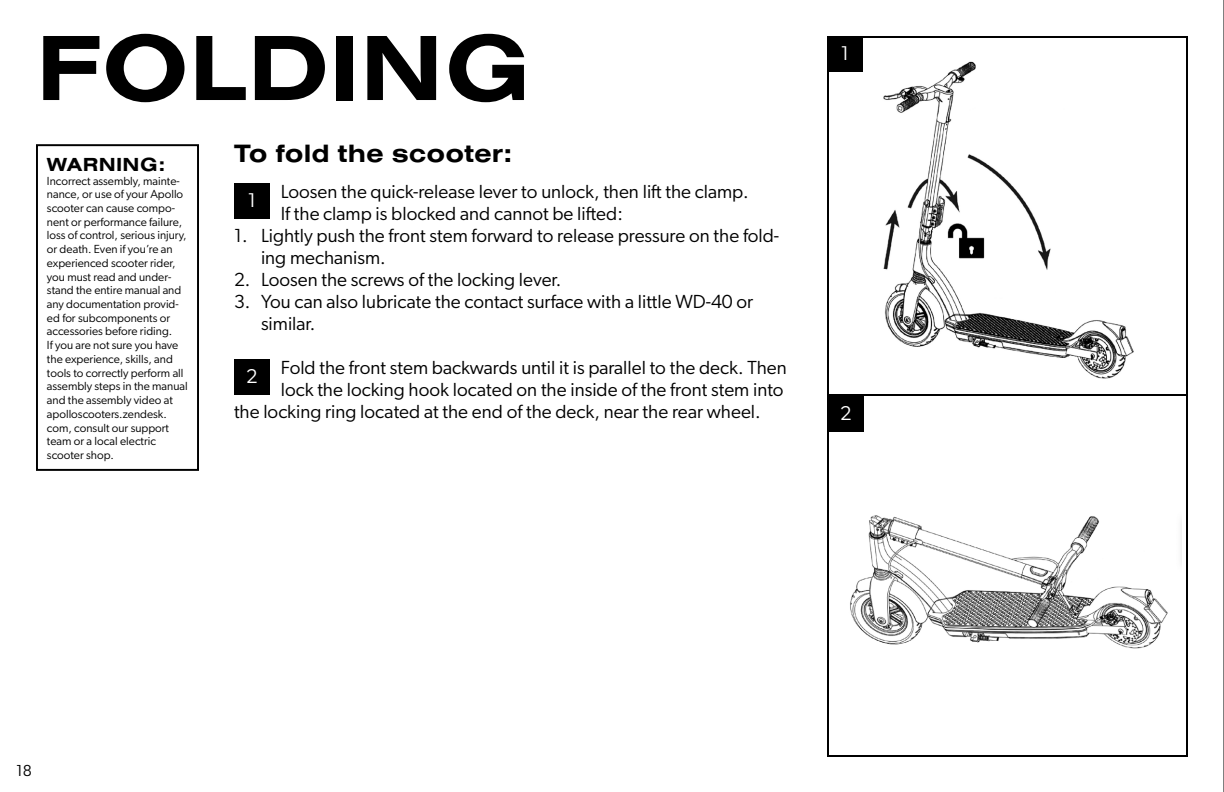
<style>
.page{position:relative;width:1224px;height:792px;background:#fff}
.page>*{position:absolute;margin:0;border:0;box-sizing:border-box;transform-origin:0 0}
.page_title___H1{font:700 96px "Nimbus San Ext";color:#000}
.subtitle___H3{font:700 26px "Nimbus San Ext";color:#000}
.graphic_number{font:20px "Gibson";color:#fff}
.in-paragraph_title{font:700 19.6px "Nimbus San Ext";letter-spacing:.01em;color:#000}
.t1{font:19px/22px "Gibson";color:#000}
.t2{font:16px "Gibson";color:#000}
.warning__small{font:11.8px/13.8px "Gibson";color:#000}
</style>
<div class="page">
<hr style="left:1223px;top:0;width:1px;height:792px;background:#000">
<div style="left:234px;top:183px;width:36px;height:36px;background:#000"></div>
<div style="left:234px;top:359px;width:36px;height:36px;background:#000"></div>
<img style="left:883px;top:61px;width:251px;height:318px">
<div style="left:827px;top:36px;width:361px;height:360px;border:2px solid #000"></div>
<img style="left:850px;top:515px;width:318px;height:134px">
<div style="left:827px;top:394px;width:361px;height:363px;border:2px solid #000"></div>
<div style="left:827px;top:36px;width:36px;height:36px;background:#000"></div>
<div style="left:828px;top:396px;width:36px;height:36px;background:#000"></div>
<div style="left:36px;top:144px;width:163px;height:327px;border:2px solid #000"></div>
<p class="page_title___H1" style="left:36px;top:3px;width:496px">FOLDING</p>
<p class="in-paragraph_title" style="left:47px;top:151px;width:119px">WARNING:</p>
<p class="warning__small" style="left:47px;top:173px;width:142px">Incorrect assembly, mainte&shy;nance, or use of your Apollo scooter can cause compo&shy;nent or performance failure, loss of control, serious injury, or death. Even if you’re an experienced scooter rider, you must read and under&shy;stand the entire manual and any documentation provid&shy;ed for subcomponents or accessories before riding.<br>If you are not sure you have the experience, skills, and tools to correctly perform all assembly steps in the manual and the assembly video at apolloscooters.zendesk. com, consult our support team or a local electric scooter shop.</p>
<p class="subtitle___H3" style="left:234px;top:135px;width:279px">To fold the scooter:</p>
<p class="graphic_number" style="left:248px;top:188px;width:10px">1</p>
<p class="t1" style="left:281px;top:180px;width:469px">Loosen the quick-release lever to unlock, then lift the clamp.</p>
<p class="t1" style="left:281px;top:202px;width:344px">If the clamp is blocked and cannot be lifted:</p>
<p class="t1" style="left:261px;top:224px;width:520px;text-indent:-27px">1. Lightly push the front stem forward to release pressure on the fold&shy;ing mechanism.</p>
<p class="t1" style="left:234px;top:268px;width:329px">2. Loosen the screws of the locking lever.</p>
<p class="t1" style="left:261px;top:290px;width:494px;text-indent:-27px">3. You can also lubricate the contact surface with a little WD-40 or similar.</p>
<p class="t1" style="left:281px;top:356px;width:508px">Fold the front stem backwards until it is parallel to the deck. Then</p>
<p class="t1" style="left:281px;top:378px;width:504px">lock the locking hook located on the inside of the front stem into</p>
<p class="t1" style="left:234px;top:400px;width:528px">the locking ring located at the end of the deck, near the rear wheel.</p>
<p class="graphic_number" style="left:246px;top:364px;width:13px">2</p>
<p class="graphic_number" style="left:841px;top:41px;width:10px">1</p>
<p class="graphic_number" style="left:840px;top:401px;width:13px">2</p>
<h3 class="t2" style="left:16px;top:761px;width:17px">18</h3>
</div>
